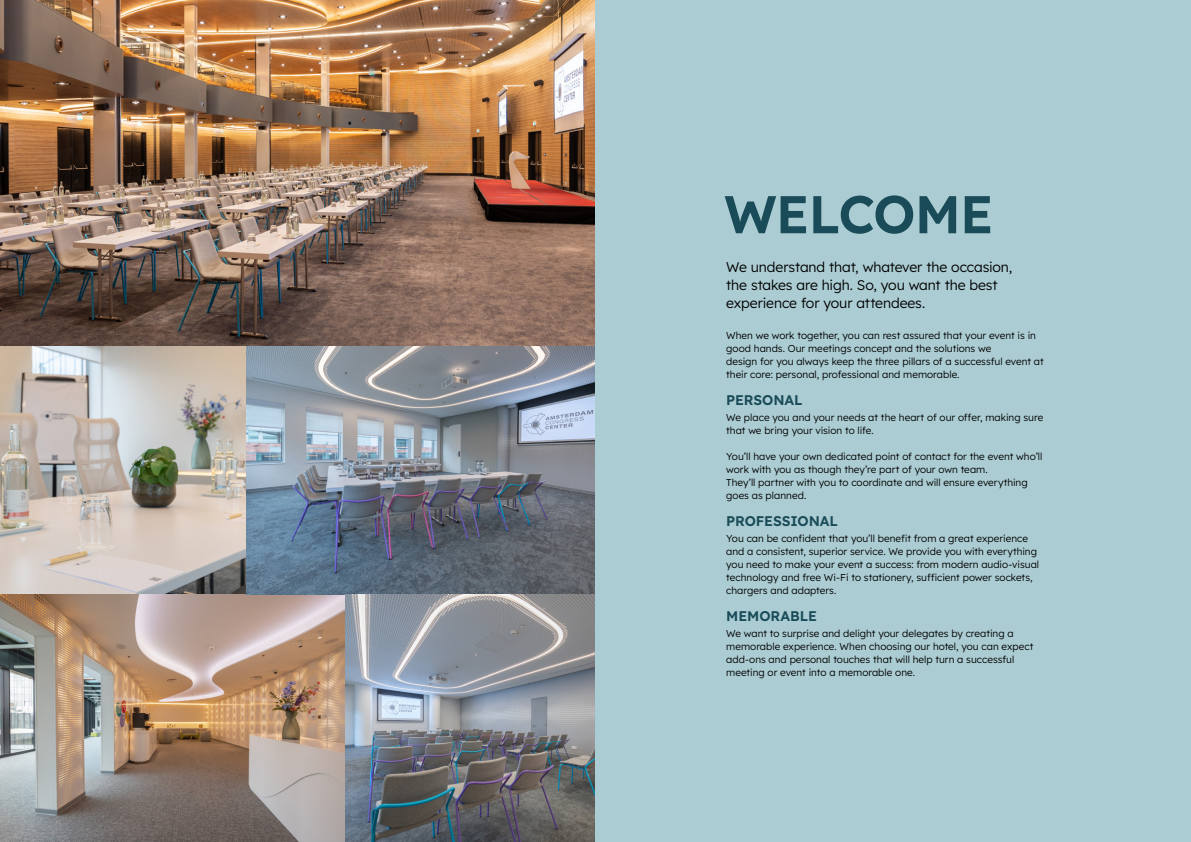
<style>
.page{position:relative;width:1191px;height:842px;background:#fff}
.page>*{position:absolute;margin:0;border:0;box-sizing:border-box;transform-origin:0 0}
.t1{font:600 53px "Lexend Deca";letter-spacing:-.02em;color:#194b58}
.t2{font:300 14px/18px "Lexend Deca";letter-spacing:-.01em;color:#000}
.t3{font:600 14px "Lexend Deca";letter-spacing:-.005em;color:#194b58}
.t4{font:300 10px/13px "Lexend Deca";color:#000}
</style>
<div class="page">
<img style="left:0;top:0;width:595px;height:842px">
<div style="left:595px;top:0;width:596px;height:842px;background:#abccd2"></div>
<p class="t1" style="left:724px;top:174px;width:271px">WELCOME</p>
<p class="t2" style="left:726px;top:257px;width:288px">We understand that, whatever the occasion, the stakes are high. So, you want the best experience for your attendees.</p>
<p class="t4" style="left:726px;top:328px;width:319px">When we work together, you can rest assured that your event is in good hands. Our meetings concept and the solutions we<br>design for you always keep the three pillars of a successful event at their core: personal, professional and memorable.</p>
<p class="t3" style="left:726px;top:389px;width:78px">PERSONAL</p>
<p class="t4" style="left:726px;top:410px;width:318px">We place you and your needs at the heart of our offer, making sure that we bring your vision to life.</p>
<p class="t4" style="left:726px;top:449px;width:318px">You’ll have your own dedicated point of contact for the event who’ll work with you as though they’re part of your own team.<br>They’ll partner with you to coordinate and will ensure everything goes as planned.</p>
<p class="t3" style="left:726px;top:510px;width:113px">PROFESSIONAL</p>
<p class="t4" style="left:726px;top:531px;width:314px">You can be confident that you’ll benefit from a great experience and a consistent, superior service. We provide you with everything you need to make your event a success: from modern audio-visual technology and free Wi-Fi to stationery, sufficient power sockets, chargers and adapters.</p>
<p class="t3" style="left:726px;top:605px;width:92px">MEMORABLE</p>
<p class="t4" style="left:726px;top:626px;width:309px">We want to surprise and delight your delegates by creating a memorable experience. When choosing our hotel, you can expect add-ons and personal touches that will help turn a successful meeting or event into a memorable one.</p>
</div>
